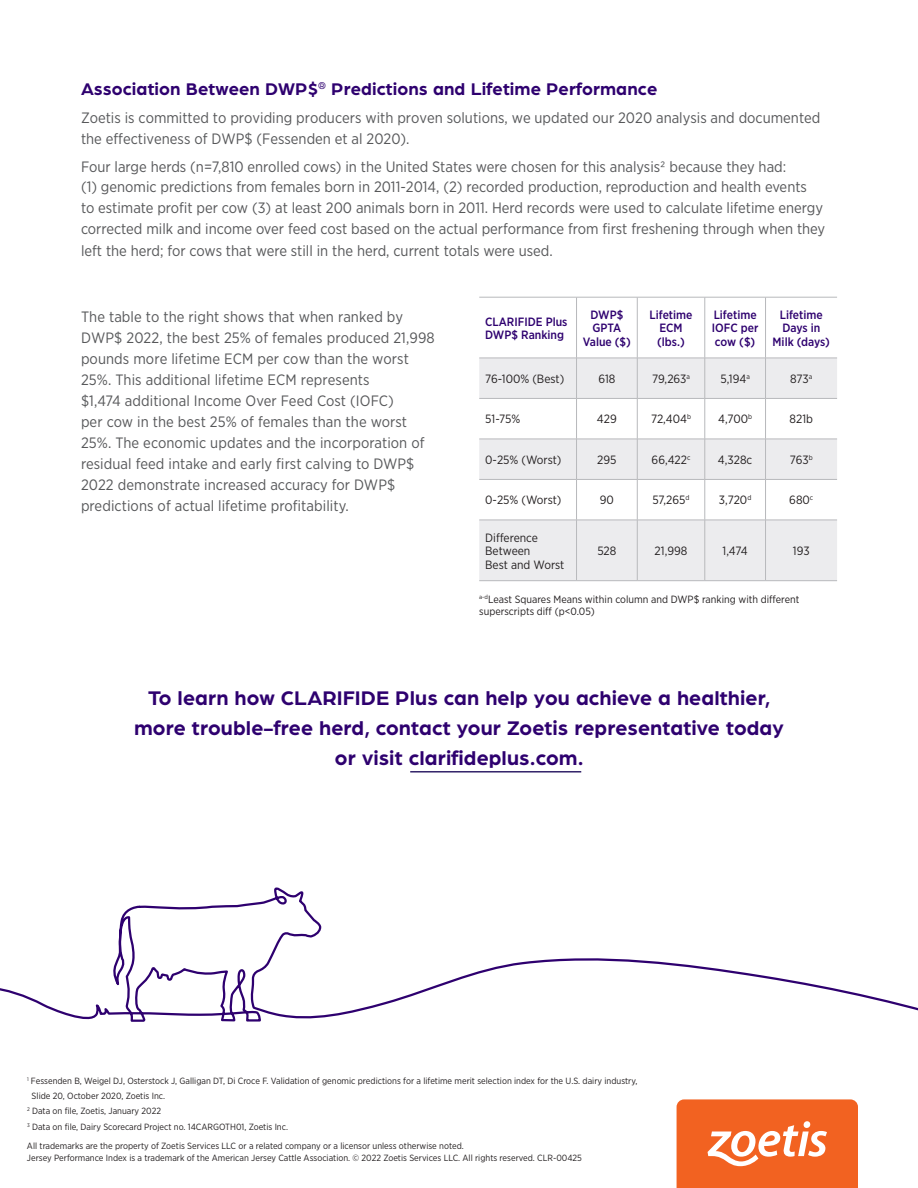
<style>
.page{position:relative;width:918px;height:1188px;background:#fff}
.page>*{position:absolute;margin:0;border:0;box-sizing:border-box;transform-origin:0 0}
.sub_12_15{font:700 21px/30px "Arboria";letter-spacing:.005em;color:#2e006f;text-align:center}
.body_10_14{font:700 18px "Arboria";letter-spacing:.005em;color:#2e006f}
.body_10_14-2{font:15px/21px "Gotham Narrow";color:#57585a}
.t1{font:12px/13.5px "Gotham Narrow";color:#231f20}
.t2{font:500 12px/13.5px "Gotham Narrow";color:#2e006f}
.t3{font:10.5px/12.6px "Gotham Narrow";color:#231f20}
.footnote_6_7{font:9px "Gotham Narrow";color:#231f20}
.Body_-_NEW{font:9px/12px "Gotham Narrow";color:#231f20}
</style>
<div class="page">
<svg style="left:677px;top:1099px;width:181px;height:89px;background:#f3743a"></svg>
<svg style="left:0;top:887px;width:918px;height:135px"></svg>
<svg style="left:479px;top:359px;width:358px;height:221px;fill:#ececee"></svg>
<hr style="left:479px;top:297px;width:98px;height:1px;background:#b8b9bc">
<hr style="left:577px;top:297px;width:60px;height:1px;background:#b8b9bc">
<hr style="left:576px;top:297px;width:1px;height:61px;background:#b8b9bc">
<hr style="left:637px;top:297px;width:68px;height:1px;background:#b8b9bc">
<hr style="left:637px;top:297px;width:1px;height:61px;background:#b8b9bc">
<hr style="left:705px;top:297px;width:61px;height:1px;background:#b8b9bc">
<hr style="left:705px;top:297px;width:1px;height:61px;background:#b8b9bc">
<hr style="left:766px;top:297px;width:71px;height:1px;background:#b8b9bc">
<hr style="left:765px;top:297px;width:1px;height:61px;background:#b8b9bc">
<hr style="left:479px;top:358px;width:98px;height:1px;background:#b8b9bc">
<hr style="left:577px;top:358px;width:60px;height:1px;background:#b8b9bc">
<hr style="left:576px;top:358px;width:1px;height:40px;background:#b8b9bc">
<hr style="left:637px;top:358px;width:68px;height:1px;background:#b8b9bc">
<hr style="left:637px;top:358px;width:1px;height:40px;background:#b8b9bc">
<hr style="left:705px;top:358px;width:61px;height:1px;background:#b8b9bc">
<hr style="left:705px;top:358px;width:1px;height:40px;background:#b8b9bc">
<hr style="left:766px;top:358px;width:71px;height:1px;background:#b8b9bc">
<hr style="left:765px;top:358px;width:1px;height:40px;background:#b8b9bc">
<hr style="left:479px;top:398px;width:98px;height:1px;background:#b8b9bc">
<hr style="left:577px;top:398px;width:60px;height:1px;background:#b8b9bc">
<hr style="left:576px;top:399px;width:1px;height:40px;background:#b8b9bc">
<hr style="left:637px;top:398px;width:68px;height:1px;background:#b8b9bc">
<hr style="left:637px;top:399px;width:1px;height:40px;background:#b8b9bc">
<hr style="left:705px;top:398px;width:61px;height:1px;background:#b8b9bc">
<hr style="left:705px;top:399px;width:1px;height:40px;background:#b8b9bc">
<hr style="left:766px;top:398px;width:71px;height:1px;background:#b8b9bc">
<hr style="left:765px;top:399px;width:1px;height:40px;background:#b8b9bc">
<hr style="left:479px;top:439px;width:98px;height:1px;background:#b8b9bc">
<hr style="left:577px;top:439px;width:60px;height:1px;background:#b8b9bc">
<hr style="left:576px;top:439px;width:1px;height:40px;background:#b8b9bc">
<hr style="left:637px;top:439px;width:68px;height:1px;background:#b8b9bc">
<hr style="left:637px;top:439px;width:1px;height:40px;background:#b8b9bc">
<hr style="left:705px;top:439px;width:61px;height:1px;background:#b8b9bc">
<hr style="left:705px;top:439px;width:1px;height:40px;background:#b8b9bc">
<hr style="left:766px;top:439px;width:71px;height:1px;background:#b8b9bc">
<hr style="left:765px;top:439px;width:1px;height:40px;background:#b8b9bc">
<hr style="left:479px;top:479px;width:98px;height:1px;background:#b8b9bc">
<hr style="left:577px;top:479px;width:60px;height:1px;background:#b8b9bc">
<hr style="left:576px;top:480px;width:1px;height:40px;background:#b8b9bc">
<hr style="left:637px;top:479px;width:68px;height:1px;background:#b8b9bc">
<hr style="left:637px;top:480px;width:1px;height:40px;background:#b8b9bc">
<hr style="left:705px;top:479px;width:61px;height:1px;background:#b8b9bc">
<hr style="left:705px;top:480px;width:1px;height:40px;background:#b8b9bc">
<hr style="left:766px;top:479px;width:71px;height:1px;background:#b8b9bc">
<hr style="left:765px;top:480px;width:1px;height:40px;background:#b8b9bc">
<hr style="left:479px;top:520px;width:98px;height:1px;background:#b8b9bc">
<hr style="left:577px;top:520px;width:60px;height:1px;background:#b8b9bc">
<hr style="left:576px;top:520px;width:1px;height:60px;background:#b8b9bc">
<hr style="left:637px;top:520px;width:68px;height:1px;background:#b8b9bc">
<hr style="left:637px;top:520px;width:1px;height:60px;background:#b8b9bc">
<hr style="left:705px;top:520px;width:61px;height:1px;background:#b8b9bc">
<hr style="left:705px;top:520px;width:1px;height:60px;background:#b8b9bc">
<hr style="left:766px;top:520px;width:71px;height:1px;background:#b8b9bc">
<hr style="left:765px;top:520px;width:1px;height:60px;background:#b8b9bc">
<hr style="left:479px;top:580px;width:98px;height:1px;background:#b8b9bc">
<hr style="left:577px;top:580px;width:60px;height:1px;background:#b8b9bc">
<hr style="left:637px;top:580px;width:68px;height:1px;background:#b8b9bc">
<hr style="left:705px;top:580px;width:61px;height:1px;background:#b8b9bc">
<hr style="left:766px;top:580px;width:71px;height:1px;background:#b8b9bc">
<hr style="left:410px;top:771px;width:171px;height:2px;background:#322269">
<p class="body_10_14" style="left:81px;top:77px;width:578px">Association Between DWP$<sup>®</sup> Predictions and Lifetime Performance</p>
<p class="body_10_14-2" style="left:81px;top:107px;width:741px">Zoetis is committed to providing producers with proven solutions, we updated our 2020 analysis and documented the effectiveness of DWP$ (Fessenden et al 2020).</p>
<p class="body_10_14-2" style="left:81px;top:156px;width:746px">Four large herds (n=7,810 enrolled cows) in the United States were chosen for this analysis2 because they had:<br>(1) genomic predictions from females born in 2011-2014, (2) recorded production, reproduction and health events<br>to estimate profit per cow (3) at least 200 animals born in 2011. Herd records were used to calculate lifetime energy corrected milk and income over feed cost based on the actual performance from first freshening through when they left the herd; for cows that were still in the herd, current totals were used.</p>
<p class="body_10_14-2" style="left:81px;top:306px;width:355px">The table to the right shows that when ranked by DWP$ 2022, the best 25% of females produced 21,998 pounds more lifetime ECM per cow than the worst 25%. This additional lifetime ECM represents<br>$1,474 additional Income Over Feed Cost (IOFC)<br>per cow in the best 25% of females than the worst 25%. The economic updates and the incorporation of residual feed intake and early first calving to DWP$ 2022 demonstrate increased accuracy for DWP$ predictions of actual lifetime profitability.</p>
<p class="t2" style="left:485px;top:314px;width:84px">CLARIFIDE Plus<br>DWP$ Ranking</p>
<p class="t2" style="left:590px;top:308px;width:34px">DWP$<br>GPTA</p>
<p class="t2" style="left:583px;top:335px;width:50px">Value ($)</p>
<p class="t2" style="left:650px;top:308px;width:44px;text-align:center">Lifetime<br>ECM (lbs.)</p>
<p class="t2" style="left:712px;top:308px;width:48px">Lifetime<br>IOFC per cow ($)</p>
<p class="t2" style="left:773px;top:308px;width:59px;text-align:center">Lifetime<br>Days in<br>Milk (days)</p>
<p class="t1" style="left:485px;top:372px;width:81px">76-100% (Best)</p>
<p class="t1" style="left:598px;top:372px;width:18px">618</p>
<p class="t1" style="left:652px;top:372px;width:39px">79,263<sup>a</sup></p>
<p class="t1" style="left:720px;top:372px;width:31px">5,194<sup>a</sup></p>
<p class="t1" style="left:790px;top:372px;width:24px">873<sup>a</sup></p>
<p class="t1" style="left:485px;top:412px;width:37px">51-75%</p>
<p class="t1" style="left:597px;top:412px;width:21px">429</p>
<p class="t1" style="left:651px;top:412px;width:41px">72,404<sup>b</sup></p>
<p class="t1" style="left:718px;top:412px;width:36px">4,700<sup>b</sup></p>
<p class="t1" style="left:790px;top:412px;width:25px">821b</p>
<p class="t1" style="left:485px;top:453px;width:78px">0-25% (Worst)</p>
<p class="t1" style="left:597px;top:453px;width:21px">295</p>
<p class="t1" style="left:652px;top:453px;width:40px">66,422<sup>c</sup></p>
<p class="t1" style="left:718px;top:453px;width:36px">4,328c</p>
<p class="t1" style="left:790px;top:453px;width:24px">763<sup>b</sup></p>
<p class="t1" style="left:485px;top:493px;width:78px">0-25% (Worst)</p>
<p class="t1" style="left:600px;top:493px;width:16px">90</p>
<p class="t1" style="left:653px;top:493px;width:39px">57,265<sup>d</sup></p>
<p class="t1" style="left:719px;top:493px;width:34px">3,720<sup>d</sup></p>
<p class="t1" style="left:789px;top:493px;width:26px">680<sup>c</sup></p>
<p class="t1" style="left:485px;top:530px;width:81px">Difference<br>Between<br>Best and Worst</p>
<p class="t1" style="left:597px;top:544px;width:21px">528</p>
<p class="t1" style="left:655px;top:544px;width:34px">21,998</p>
<p class="t1" style="left:723px;top:544px;width:27px">1,474</p>
<p class="t1" style="left:793px;top:544px;width:18px">193</p>
<p class="t3" style="left:479px;top:593px;width:322px"><sup>a-d</sup>Least Squares Means within column and DWP$ ranking with different superscripts diff (p&lt;0.05)</p>
<p class="sub_12_15" style="left:134px;top:682px;width:651px">To learn how CLARIFIDE Plus can help you achieve a healthier, more trouble-free herd, contact your Zoetis representative today or visit clarifideplus.com.</p>
<p class="footnote_6_7" style="left:27px;top:1076px;width:612px"><sup>1</sup> Fessenden B, Weigel DJ, Osterstock J, Galligan DT, Di Croce F. Validation of genomic predictions for a lifetime merit selection index for the U.S. dairy industry,</p>
<p class="footnote_6_7" style="left:32px;top:1091px;width:135px">Slide 20, October 2020, Zoetis Inc.</p>
<p class="footnote_6_7" style="left:27px;top:1105px;width:136px"><sup>2</sup> Data on file, Zoetis, January 2022</p>
<p class="footnote_6_7" style="left:27px;top:1122px;width:263px"><sup>3</sup> Data on file, Dairy Scorecard Project no. 14CARGOTH01, Zoetis Inc.</p>
<p class="Body_-_NEW" style="left:27px;top:1140px;width:557px">All trademarks are the property of Zoetis Services LLC or a related company or a licensor unless otherwise noted.<br>Jersey Performance Index is a trademark of the American Jersey Cattle Association. © 2022 Zoetis Services LLC. All rights reserved. CLR-00425</p>
</div>
